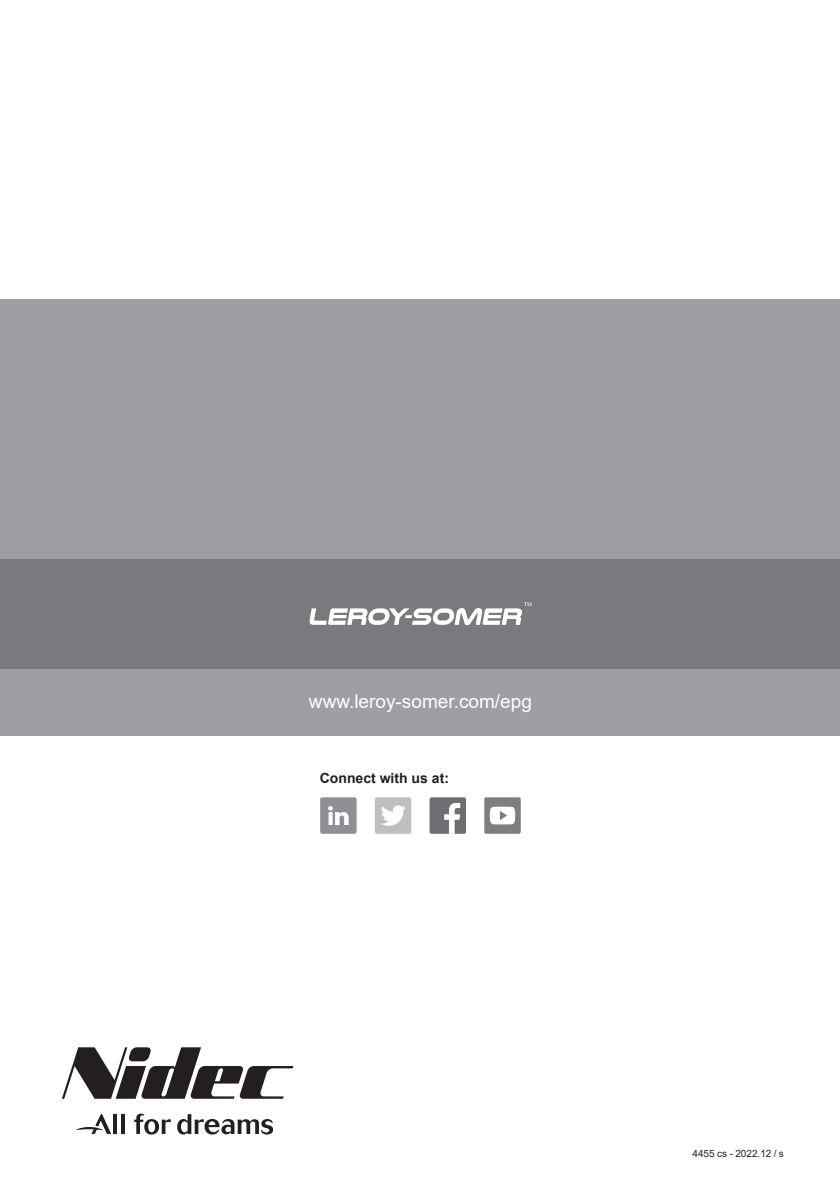
<style>
.page{position:relative;width:840px;height:1191px;background:#fff}
.page>*{position:absolute;margin:0;border:0;box-sizing:border-box;transform-origin:0 0}
.t1{font:19px "Arial";color:#fff}
.t2{font:16.8px "Arial";color:#fff}
._9pt_body_text_70__b{font:700 14px "Arial";color:#231f20}
.Légendes{font:10px "Arial";color:#231f20}
</style>
<div class="page">
<div style="left:0;top:299px;width:839px;height:436px;background:#9d9fa2"></div>
<div style="left:0;top:559px;width:839px;height:110px;background:#76787b"></div>
<svg style="left:309px;top:602px;width:222px;height:23px"></svg>
<svg style="left:62px;top:1047px;width:231px;height:51px"></svg>
<svg style="left:134px;top:1113px;width:37px;height:21px"></svg>
<svg style="left:177px;top:1114px;width:96px;height:20px"></svg>
<hr style="left:113px;top:1114px;width:4px;height:20px;background:#231f20">
<hr style="left:121px;top:1114px;width:3px;height:20px;background:#231f20">
<svg style="left:76px;top:1114px;width:35px;height:20px"></svg>
<div style="left:484px;top:797px;width:36px;height:36px;background:#7c7e81;border-radius:2px"></div>
<svg style="left:489px;top:806px;width:26px;height:18px"></svg>
<div style="left:429px;top:797px;width:37px;height:36px;background:#6d6e71;border-radius:2px"></div>
<svg style="left:444px;top:803px;width:16px;height:31px"></svg>
<div style="left:320px;top:797px;width:36px;height:36px;background:#8d8f92;border-radius:2px"></div>
<svg style="left:328px;top:806px;width:20px;height:19px"></svg>
<div style="left:374px;top:797px;width:37px;height:36px;background:#bebfc1;border-radius:2px"></div>
<svg style="left:381px;top:805px;width:25px;height:21px"></svg>
<p class="t2" style="left:313px;top:682px;width:212px">www.emersonindustrial.com</p>
<p class="t1" style="left:309px;top:688px;width:224px">www.leroy-somer.com/epg</p>
<p class="_9pt_body_text_70__b" style="left:319px;top:768px;width:131px">Connect with us at:</p>
<p class="Légendes" style="left:692px;top:1146px;width:93px">4455 cs - 2022.12 / s</p>
</div>
